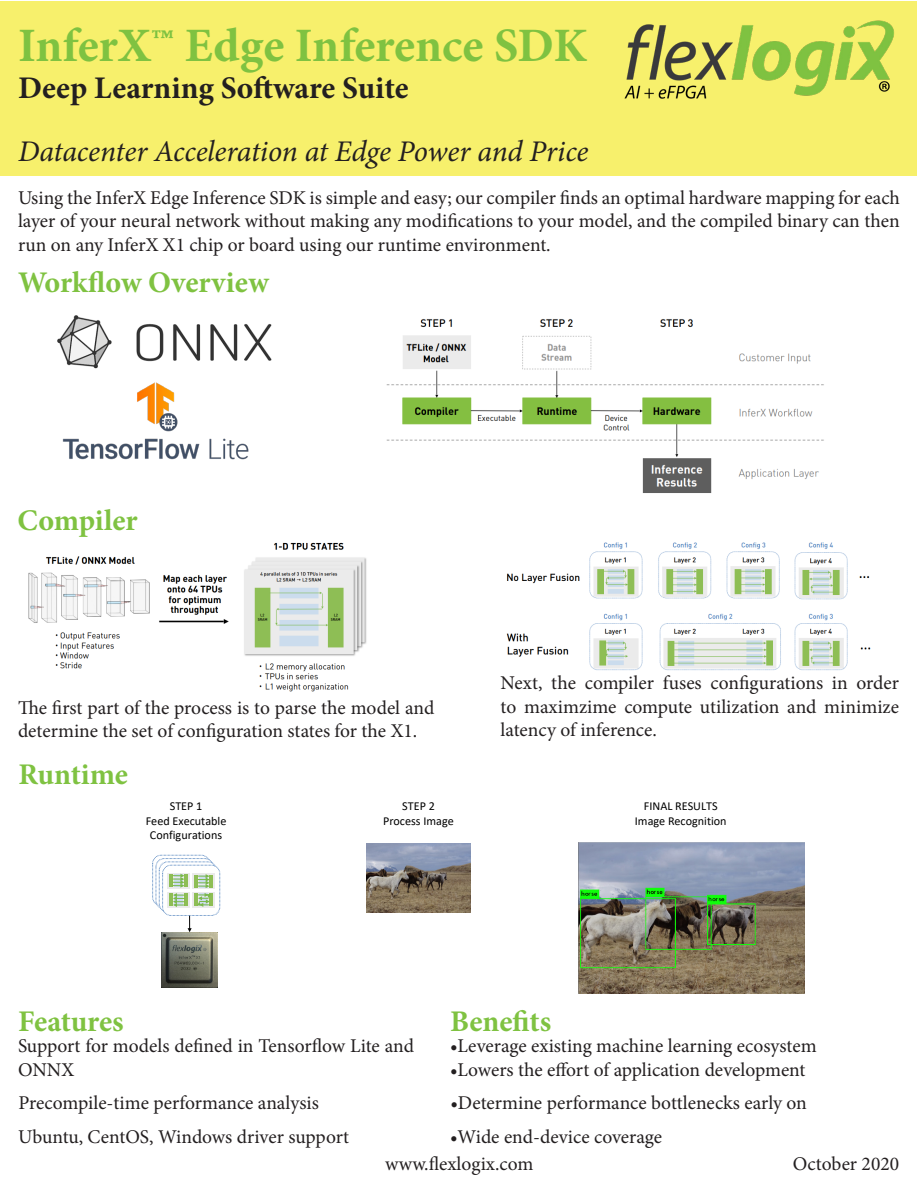
<style>
.page{position:relative;width:918px;height:1188px;background:#fff}
.page>*{position:absolute;margin:0;border:0;box-sizing:border-box;transform-origin:0 0}
.Header_-_Title{font:700 48px "Minion Pro";letter-spacing:-.005em;color:#7fc241}
.Header_-_Title-2{font:700 31.5px "Minion Pro";color:#231f20}
.Content_-_Title{font:700 30px "Minion Pro";color:#7fc241}
.Header_-_Title-3{font:italic 30px "Minion Pro";letter-spacing:-.005em;color:#231f20}
.Body_-_Content{font:19.5px/23.4px "Minion Pro";color:#231f20}
.t1{font:12.15px/14.5px "Calibri";color:#000;text-align:center}
</style>
<div class="page">
<div style="left:1px;top:1px;width:916px;height:175px;background:#f7f06c"></div>
<img style="left:624px;top:20px;width:270px;height:79px">
<img style="left:386px;top:319px;width:438px;height:174px">
<img style="left:28px;top:542px;width:339px;height:150px">
<img style="left:506px;top:542px;width:365px;height:129px">
<img style="left:62px;top:382px;width:187px;height:78px">
<img style="left:57px;top:316px;width:215px;height:53px">
<img style="left:162px;top:932px;width:56px;height:56px">
<svg style="left:152px;top:855px;width:58px;height:51px"></svg>
<svg style="left:156px;top:858px;width:57px;height:51px"></svg>
<svg style="left:159px;top:862px;width:58px;height:51px"></svg>
<div style="left:163px;top:865px;width:57px;height:50px;background:#fff;border-radius:8px"></div>
<div style="left:162px;top:865px;width:58px;height:51px;border:1px dashed #4f81bd;border-radius:8px"></div>
<div style="left:193px;top:892px;width:22px;height:16px;background:#ebebeb"></div>
<div style="left:167px;top:873px;width:23px;height:15px;background:#ebebeb"></div>
<div style="left:192px;top:874px;width:23px;height:15px;background:#ebebeb"></div>
<div style="left:168px;top:892px;width:22px;height:15px;background:#ebebeb"></div>
<svg style="left:169px;top:874px;width:44px;height:58px"></svg>
<img style="left:367px;top:844px;width:103px;height:68px">
<img style="left:579px;top:843px;width:225px;height:151px">
<p class="Header_-_Title" style="left:18px;top:11px;width:571px">InferX™ Edge Inference SDK</p>
<p class="Header_-_Title-2" style="left:18px;top:66px;width:392px">Deep Learning Software Suite</p>
<p class="Header_-_Title-3" style="left:18px;top:131px;width:572px">Datacenter Acceleration at Edge Power and Price</p>
<p class="Body_-_Content" style="left:18px;top:186px;width:884px;text-align:justify">Using the InferX Edge Inference SDK is simple and easy; our compiler finds an optimal hardware mapping for each layer of your neural network without making any modifications to your model, and the compiled binary can then run on any InferX X1 chip or board using our runtime environment.</p>
<p class="Content_-_Title" style="left:18px;top:261px;width:252px">Workflow Overview</p>
<p class="Content_-_Title" style="left:17px;top:499px;width:122px">Compiler</p>
<p class="Body_-_Content" style="left:18px;top:696px;width:418px">The first part of the process is to parse the model and determine the set of configuration states for the X1.</p>
<p class="Content_-_Title" style="left:18px;top:753px;width:111px">Runtime</p>
<p class="Body_-_Content" style="left:501px;top:671px;width:400px;text-align:justify">Next, the compiler fuses configurations in order to maximzime compute utilization and minimize latency of inference.</p>
<p class="t1" style="left:146px;top:799px;width:82px">STEP 1<br>Feed Executable<br>Configurations</p>
<p class="t1" style="left:383px;top:799px;width:72px">STEP 2<br>Process Image</p>
<p class="t1" style="left:635px;top:799px;width:93px">FINAL RESULTS<br>Image Recognition</p>
<p class="Content_-_Title" style="left:18px;top:1000px;width:107px">Features</p>
<p class="Content_-_Title" style="left:450px;top:1000px;width:103px">Benefits</p>
<p class="Body_-_Content" style="left:18px;top:1034px;width:398px">Support for models defined in Tensorflow Lite and<br>ONNX</p>
<p class="Body_-_Content" style="left:450px;top:1034px;width:368px">•Leverage existing machine learning ecosystem</p>
<p class="Body_-_Content" style="left:450px;top:1058px;width:357px">•Lowers the effort of application development</p>
<p class="Body_-_Content" style="left:18px;top:1091px;width:302px">Precompile-time performance analysis</p>
<p class="Body_-_Content" style="left:450px;top:1091px;width:358px">•Determine performance bottlenecks early on</p>
<p class="Body_-_Content" style="left:18px;top:1125px;width:333px">Ubuntu, CentOS, Windows driver support</p>
<p class="Body_-_Content" style="left:450px;top:1125px;width:214px">•Wide end-device coverage</p>
<p class="Body_-_Content" style="left:385px;top:1152px;width:150px">www.flexlogix.com</p>
<p class="Body_-_Content" style="left:793px;top:1152px;width:108px">October 2020</p>
</div>
